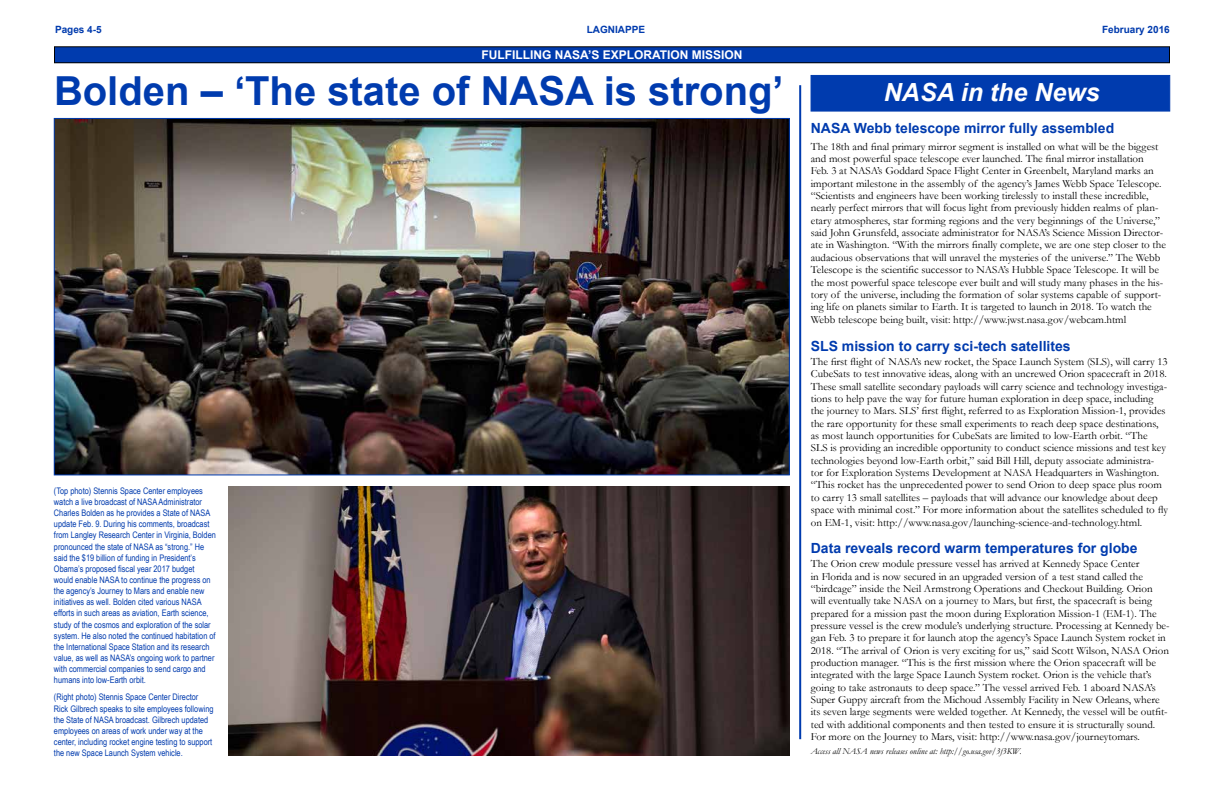
<style>
.page{position:relative;width:1224px;height:792px;background:#fff}
.page>*{position:absolute;margin:0;border:0;box-sizing:border-box;transform-origin:0 0}
.t1{font:700 40px "Arial";color:#003bae}
.t2{font:italic 700 25px "Arial";color:#fff}
.t3{font:700 14px "Arial";color:#003bae}
.t4{font:700 12px "Arial";color:#fff}
.t5{font:11px/12.4px "Garamond";color:#000}
.t6{font:700 10px "Arial";color:#003bae}
.t7{font:9px/11.2px "Arial Narrow";color:#003bae}
.t8{font:italic 9px "Garamond";color:#000}
</style>
<div class="page">
<div style="left:54px;top:47px;width:1116px;height:16px;background:#003bae"></div>
<div style="left:54px;top:46px;width:1116px;height:17px;border:1px solid #000"></div>
<img style="left:56px;top:120px;width:732px;height:353px">
<div style="left:811px;top:75px;width:359px;height:36px;background:#003bae"></div>
<hr style="left:799px;top:85px;width:2px;height:654px;background:#003bae">
<img style="left:229px;top:486px;width:561px;height:270px">
<p class="t6" style="left:55px;top:23px;width:48px">Pages 4-5</p>
<p class="t6" style="left:587px;top:23px;width:60px">LAGNIAPPE</p>
<p class="t6" style="left:1102px;top:23px;width:69px">February 2016</p>
<p class="t4" style="left:481px;top:47px;width:263px">FULFILLING NASA’S EXPLORATION MISSION</p>
<h1 class="t1" style="left:54px;top:64px;width:731px">Bolden – ‘The state of NASA is strong’</h1>
<p class="t7" style="left:54px;top:485px;width:163px">(Top photo) Stennis Space Center employees watch a live broadcast of NASA Administrator Charles Bolden as he provides a State of NASA update Feb. 9. During his comments, broadcast from Langley Research Center in Virginia, Bolden pronounced the state of NASA as “strong.” He said the $19 billion of funding in President’s Obama’s proposed fiscal year 2017 budget would enable NASA to continue the progress on the agency’s Journey to Mars and enable new initiatives as well. Bolden cited various NASA efforts in such areas as aviation, Earth science, study of the cosmos and exploration of the solar system. He also noted the continued habitation of the International Space Station and its research value, as well as NASA’s ongoing work to partner with commercial companies to send cargo and humans into low-Earth orbit.</p>
<p class="t7" style="left:54px;top:691px;width:161px">(Right photo) Stennis Space Center Director Rick Gilbrech speaks to site employees following the State of NASA broadcast. Gilbrech updated employees on areas of work under way at the center, including rocket engine testing to support the new Space Launch System vehicle.</p>
<h2 class="t2" style="left:884px;top:75px;width:217px">NASA in the News</h2>
<p class="t3" style="left:811px;top:119px;width:305px">NASA Webb telescope mirror fully assembled</p>
<p class="t5" style="left:811px;top:140px;width:357px">The 18th and final primary mirror segment is installed on what will be the biggest and most powerful space telescope ever launched. The final mirror installation<br>Feb. 3 at NASA’s Goddard Space Flight Center in Greenbelt, Maryland marks an important milestone in the assembly of the agency’s James Webb Space Telescope. “Scientists and engineers have been working tirelessly to install these incredible, nearly perfect mirrors that will focus light from previously hidden realms of plan&shy;etary atmospheres, star forming regions and the very beginnings of the Universe,” said John Grunsfeld, associate administrator for NASA’s Science Mission Director&shy;ate in Washington. “With the mirrors finally complete, we are one step closer to the audacious observations that will unravel the mysteries of the universe.” The Webb Telescope is the scientific successor to NASA’s Hubble Space Telescope. It will be the most powerful space telescope ever built and will study many phases in the his&shy;tory of the universe, including the formation of solar systems capable of support&shy;ing life on planets similar to Earth. It is targeted to launch in 2018. To watch the Webb telescope being built, visit: http://www.jwst.nasa.gov/webcam.html</p>
<p class="t3" style="left:811px;top:336px;width:261px">SLS mission to carry sci-tech satellites</p>
<p class="t5" style="left:811px;top:355px;width:359px">The first flight of NASA’s new rocket, the Space Launch System (SLS), will carry 13<br>CubeSats to test innovative ideas, along with an uncrewed Orion spacecraft in 2018.<br>These small satellite secondary payloads will carry science and technology investiga&shy;tions to help pave the way for future human exploration in deep space, including the journey to Mars. SLS’ first flight, referred to as Exploration Mission-1, provides the rare opportunity for these small experiments to reach deep space destinations, as most launch opportunities for CubeSats are limited to low-Earth orbit. “The<br>SLS is providing an incredible opportunity to conduct science missions and test key technologies beyond low-Earth orbit,” said Bill Hill, deputy associate administra&shy;tor for Exploration Systems Development at NASA Headquarters in Washington. “This rocket has the unprecedented power to send Orion to deep space plus room to carry 13 small satellites – payloads that will advance our knowledge about deep space with minimal cost.” For more information about the satellites scheduled to fly on EM-1, visit: http://www.nasa.gov/launching-science-and-technology.html.</p>
<p class="t3" style="left:811px;top:539px;width:328px">Data reveals record warm temperatures for globe</p>
<p class="t5" style="left:811px;top:557px;width:360px">The Orion crew module pressure vessel has arrived at Kennedy Space Center<br>in Florida and is now secured in an upgraded version of a test stand called the “birdcage” inside the Neil Armstrong Operations and Checkout Building. Orion will eventually take NASA on a journey to Mars, but first, the spacecraft is being prepared for a mission past the moon during Exploration Mission-1 (EM-1). The pressure vessel is the crew module’s underlying structure. Processing at Kennedy be&shy;gan Feb. 3 to prepare it for launch atop the agency’s Space Launch System rocket in 2018. “The arrival of Orion is very exciting for us,” said Scott Wilson, NASA Orion production manager. “This is the first mission where the Orion spacecraft will be integrated with the large Space Launch System rocket. Orion is the vehicle that’s going to take astronauts to deep space.” The vessel arrived Feb. 1 aboard NASA’s Super Guppy aircraft from the Michoud Assembly Facility in New Orleans, where its seven large segments were welded together. At Kennedy, the vessel will be outfit&shy;ted with additional components and then tested to ensure it is structurally sound.<br>For more on the Journey to Mars, visit: http://www.nasa.gov/journeytomars.</p>
<p class="t8" style="left:811px;top:745px;width:212px">Access all NASA news releases online at: http://go.usa.gov/3f3KW.</p>
</div>
